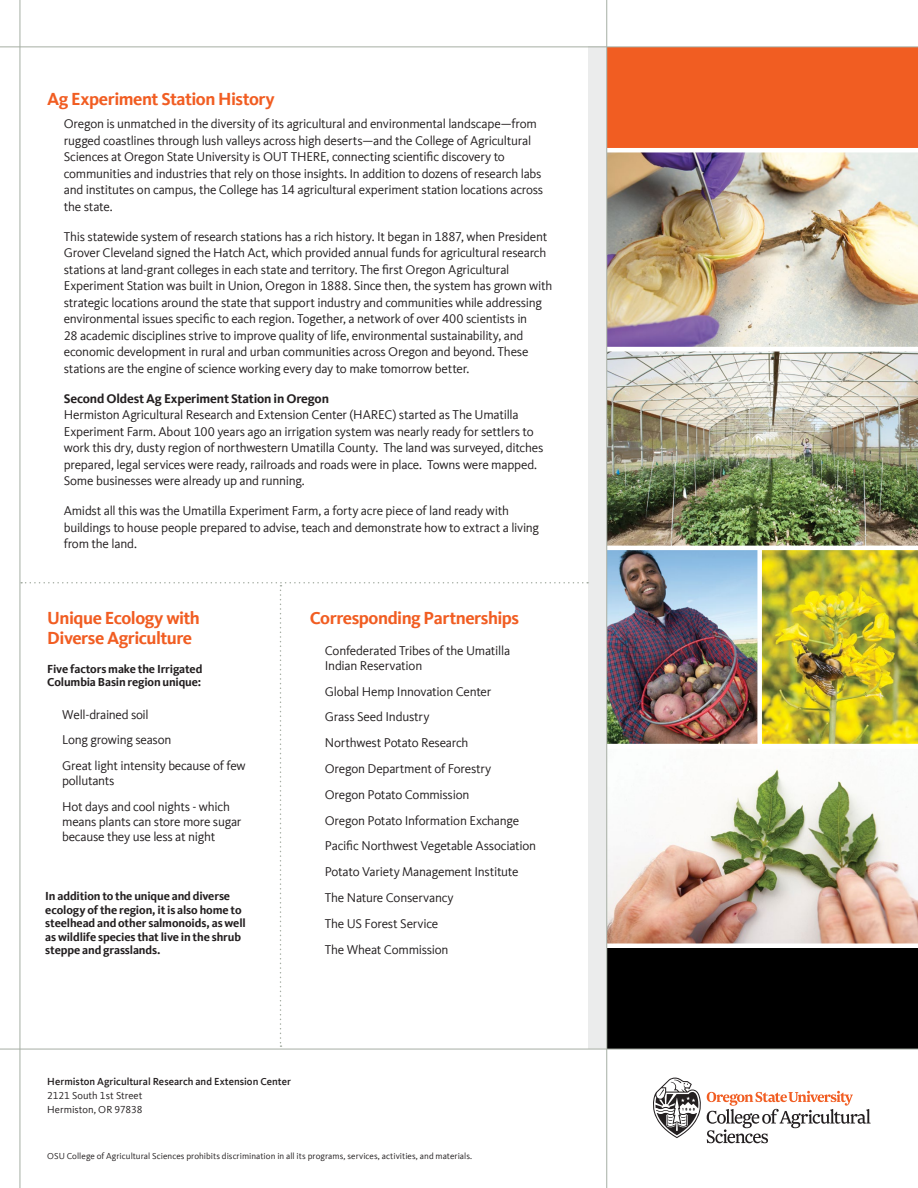
<style>
.page{position:relative;width:918px;height:1188px;background:#fff}
.page>*{position:absolute;margin:0;border:0;box-sizing:border-box;transform-origin:0 0}
.t1{font:700 18px/19.5px "Kievit Offc";letter-spacing:-.03em;color:#f15d22}
.t2{font:13.2px/16.5px "Kievit Offc";letter-spacing:-.02em;color:#231f20}
.t3{font:700 13.2px "Kievit Offc";letter-spacing:-.01em;color:#231f20}
.t4{font:700 12px/13.5px "Kievit Offc";letter-spacing:-.01em;color:#231f20}
.t5{font:500 10.5px "Kievit Offc";color:#231f20}
.t6{font:10.5px/14.1px "Kievit Offc";color:#231f20}
.t7{font:9px "Kievit Offc";letter-spacing:.005em;color:#231f20}
</style>
<div class="page">
<svg style="left:653px;top:1077px;width:218px;height:66px"></svg>
<div style="left:607px;top:47px;width:311px;height:543px;background:#f15d22"></div>
<div style="left:607px;top:590px;width:311px;height:459px;background:#000"></div>
<img style="left:607px;top:550px;width:150px;height:193px">
<img style="left:607px;top:748px;width:311px;height:200px">
<div style="left:598px;top:545px;width:165px;height:203px;border:4px solid #fff"></div>
<img style="left:757px;top:550px;width:161px;height:198px">
<img style="left:607px;top:351px;width:311px;height:199px">
<img style="left:607px;top:148px;width:311px;height:203px">
<div style="left:588px;top:46px;width:18px;height:1003px;background:#ebecec"></div>
<hr style="left:20px;top:0;width:1px;height:1188px;background:#a6aea4">
<hr style="left:0;top:1049px;width:918px;height:1px;background:#a6aea4">
<hr style="left:606px;top:0;width:1px;height:1188px;background:#a6aea4">
<hr style="left:0;top:46px;width:918px;height:1px;background:#a6aea4">
<h1 class="t1" style="left:47px;top:89px;width:229px">Ag Experiment Station History</h1>
<p class="t2" style="left:64px;top:116px;width:481px">Oregon is unmatched in the diversity of its agricultural and environmental landscape—from rugged coastlines through lush valleys across high deserts—and the College of Agricultural Sciences at Oregon State University is OUT THERE, connecting scientific discovery to communities and industries that rely on those insights. In addition to dozens of research labs and institutes on campus, the College has 14 agricultural experiment station locations across the state.</p>
<p class="t2" style="left:64px;top:228px;width:490px">This statewide system of research stations has a rich history. It began in 1887, when President Grover Cleveland signed the Hatch Act, which provided annual funds for agricultural research stations at land-grant colleges in each state and territory. The first Oregon Agricultural Experiment Station was built in Union, Oregon in 1888. Since then, the system has grown with strategic locations around the state that support industry and communities while addressing environmental issues specific to each region. Together, a network of over 400 scientists in<br>28 academic disciplines strive to improve quality of life, environmental sustainability, and economic development in rural and urban communities across Oregon and beyond. These stations are the engine of science working every day to make tomorrow better.</p>
<p class="t3" style="left:64px;top:391px;width:267px">Second Oldest Ag Experiment Station in Oregon</p>
<p class="t2" style="left:64px;top:407px;width:481px">Hermiston Agricultural Research and Extension Center (HAREC) started as The Umatilla Experiment Farm. About 100 years ago an irrigation system was nearly ready for settlers to work this dry, dusty region of northwestern Umatilla County. The land was surveyed, ditches prepared, legal services were ready, railroads and roads were in place. Towns were mapped.<br>Some businesses were already up and running.</p>
<p class="t2" style="left:64px;top:503px;width:477px">Amidst all this was the Umatilla Experiment Farm, a forty acre piece of land ready with buildings to house people prepared to advise, teach and demonstrate how to extract a living from the land.</p>
<h1 class="t1" style="left:47px;top:608px;width:154px">Unique Ecology with<br>Diverse Agriculture</h1>
<p class="t4" style="left:47px;top:662px;width:157px">Five factors make the Irrigated<br>Columbia Basin region unique:</p>
<p class="t2" style="left:62px;top:701px;width:185px;line-height:25.8px">Well-drained soil<br>Long growing season<br>Great light intensity because of few</p>
<p class="t2" style="left:62px;top:768px;width:169px;line-height:25.8px">pollutants<br>Hot days and cool nights - which</p>
<p class="t2" style="left:62px;top:814px;width:181px;line-height:15px">means plants can store more sugar because they use less at night</p>
<p class="t4" style="left:45px;top:890px;width:202px">In addition to the unique and diverse ecology of the region, it is also home to steelhead and other salmonoids, as well as wildlife species that live in the shrub steppe and grasslands.</p>
<h1 class="t1" style="left:310px;top:608px;width:211px">Corresponding Partnerships</h1>
<p class="t2" style="left:325px;top:643px;width:187px;line-height:15px">Confederated Tribes of the Umatilla<br>Indian Reservation</p>
<p class="t2" style="left:325px;top:678px;width:213px;line-height:25.8px">Global Hemp Innovation Center<br>Grass Seed Industry<br>Northwest Potato Research<br>Oregon Department of Forestry<br>Oregon Potato Commission<br>Oregon Potato Information Exchange<br>Pacific Northwest Vegetable Association<br>Potato Variety Management Institute<br>The Nature Conservancy<br>The US Forest Service<br>The Wheat Commission</p>
<p class="t5" style="left:47px;top:1075px;width:245px">Hermiston Agricultural Research and Extension Center</p>
<p class="t6" style="left:47px;top:1089px;width:97px">2121 South 1st Street<br>Hermiston, OR 97838</p>
<p class="t7" style="left:47px;top:1151px;width:427px">OSU College of Agricultural Sciences prohibits discrimination in all its programs, services, activities, and materials.</p>
</div>
